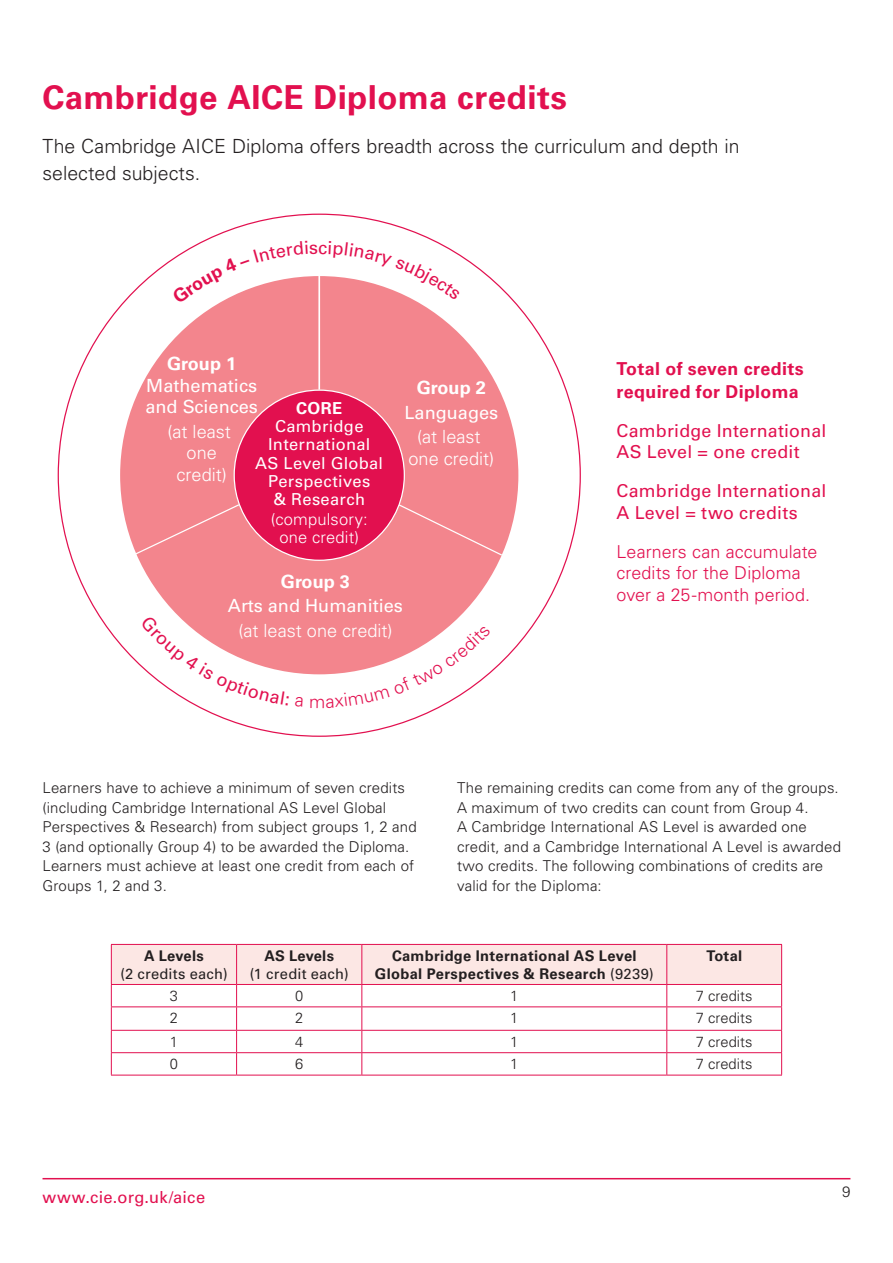
<style>
.page{position:relative;width:893px;height:1263px;background:#fff}
.page>*{position:absolute;margin:0;border:0;box-sizing:border-box;transform-origin:0 0}
.t1{font:700 33px "Univers LT Std";letter-spacing:.01em;color:#e2104f}
.t2{font:300 19.5px/27px "Univers LT Std";letter-spacing:.005em;color:#231f20}
.t3{font:300 18.15px/21.5px "Univers LT Std";color:#fff;text-align:center}
.t4{font:18.15px/21.5px "Univers LT Std";color:#fff}
.t5{font:700 18.15px "Univers LT Std";color:#fff}
.t6{font:17.85px/21.5px "Univers LT Std";letter-spacing:.015em;color:#e2104f}
.t7{font:300 17.85px/21.5px "Univers LT Std";letter-spacing:.005em;color:#e2104f}
.t8{font:700 17.85px/23.1px "Univers LT Std";letter-spacing:.02em;color:#e2104f}
.t9{font:16.5px/18.1px "Univers LT Std";letter-spacing:.015em;color:#fff;text-align:center}
.t10{font:300 16.5px/18.1px "Univers LT Std";letter-spacing:.01em;color:#fff;text-align:center}
.t11{font:16.5px "Univers LT Std";letter-spacing:.015em;color:#e2104f}
.t12{font:700 16.5px "Univers LT Std";color:#fff}
.t13{font:300 15px/19.5px "Univers LT Std";letter-spacing:.01em;color:#231f20}
.t14{font:700 14.7px/17.7px "Univers LT Std";letter-spacing:.02em;color:#231f20;text-align:center}
.t15{font:300 14.7px "Univers LT Std";letter-spacing:.005em;color:#231f20}
.t16{font:14.7px "Univers LT Std";letter-spacing:.015em;color:#231f20}
.s1{font-weight:400}
</style>
<div class="page">
<hr style="left:43px;top:1178px;width:807px;height:1px;background:#e2104f">
<svg style="left:111px;top:944px;width:671px;height:131px"></svg>
<hr style="left:111px;top:1075px;width:126px;height:1px;background:#e2104f">
<hr style="left:237px;top:1075px;width:125px;height:1px;background:#e2104f">
<hr style="left:362px;top:1075px;width:305px;height:1px;background:#e2104f">
<hr style="left:667px;top:1075px;width:115px;height:1px;background:#e2104f">
<div style="left:120px;top:276px;width:398px;height:398px;background:#f3858d;border-radius:50%"></div>
<div style="left:234px;top:390px;width:170px;height:170px;background:#e2104f;border-radius:50%"></div>
<svg style="left:132px;top:503px;width:108px;height:54px"></svg>
<svg style="left:397px;top:503px;width:106px;height:54px"></svg>
<hr style="left:318px;top:276px;width:2px;height:114px;background:#fff">
<svg style="left:171px;top:241px;width:289px;height:63px"></svg>
<svg style="left:140px;top:615px;width:148px;height:90px"></svg>
<svg style="left:311px;top:626px;width:180px;height:82px"></svg>
<h1 class="t1" style="left:43px;top:78px;width:526px">Cambridge AICE Diploma credits</h1>
<h2 class="t2" style="left:43px;top:133px;width:699px">The Cambridge AICE Diploma offers breadth across the curriculum and depth in selected subjects.</h2>
<p class="t5" style="left:167px;top:353px;width:71px">Group 1</p>
<p class="t4" style="left:145px;top:375px;width:114px">Mathematics and Sciences</p>
<p class="t3" style="left:167px;top:421px;width:65px">(at least one credit)</p>
<p class="t12" style="left:296px;top:399px;width:48px">CORE</p>
<p class="t9" style="left:255px;top:417px;width:129px">Cambridge<br>International<br>AS Level Global<br>Perspectives<br>&amp; Research</p>
<p class="t10" style="left:271px;top:510px;width:99px">(compulsory: one credit)</p>
<p class="t5" style="left:417px;top:377px;width:71px">Group 2</p>
<p class="t4" style="left:404px;top:402px;width:95px">Languages</p>
<p class="t3" style="left:408px;top:426px;width:87px">(at least one credit)</p>
<p class="t5" style="left:281px;top:571px;width:71px">Group 3</p>
<p class="t4" style="left:228px;top:595px;width:177px">Arts and Humanities</p>
<p class="t3" style="left:238px;top:620px;width:156px">(at least one credit)</p>
<p class="t8" style="left:617px;top:357px;width:189px">Total of seven credits required for Diploma</p>
<p class="t6" style="left:617px;top:420px;width:211px">Cambridge International<br>AS Level = one credit</p>
<p class="t6" style="left:617px;top:480px;width:211px">Cambridge International<br>A Level = two credits</p>
<p class="t7" style="left:617px;top:541px;width:202px">Learners can accumulate credits for the Diploma over a 25-month period.</p>
<p class="t13" style="left:43px;top:778px;width:376px">Learners have to achieve a minimum of seven credits (including Cambridge International AS Level Global Perspectives &amp; Research) from subject groups 1, 2 and 3 (and optionally Group 4) to be awarded the Diploma.<br>Learners must achieve at least one credit from each of Groups 1, 2 and 3.</p>
<p class="t13" style="left:457px;top:778px;width:385px">The remaining credits can come from any of the groups.<br>A maximum of two credits can count from Group 4.<br>A Cambridge International AS Level is awarded one credit, and a Cambridge International A Level is awarded two credits. The following combinations of credits are valid for the Diploma:</p>
<p class="t14" style="left:144px;top:947px;width:61px">A Levels</p>
<p class="t16" style="left:120px;top:965px;width:109px">(2 credits each)</p>
<p class="t14" style="left:264px;top:947px;width:71px">AS Levels</p>
<p class="t16" style="left:250px;top:965px;width:100px">(1 credit each)</p>
<p class="t14" style="left:375px;top:947px;width:280px">Cambridge International AS Level<br>Global Perspectives &amp; Research <span class="s1">(9239)</span></p>
<p class="t14" style="left:706px;top:947px;width:37px">Total</p>
<p class="t15" style="left:170px;top:987px;width:10px">3</p>
<p class="t15" style="left:295px;top:987px;width:10px">0</p>
<p class="t15" style="left:510px;top:987px;width:10px">1</p>
<p class="t15" style="left:696px;top:987px;width:58px">7 credits</p>
<p class="t15" style="left:170px;top:1009px;width:10px">2</p>
<p class="t15" style="left:295px;top:1009px;width:10px">2</p>
<p class="t15" style="left:510px;top:1009px;width:10px">1</p>
<p class="t15" style="left:696px;top:1009px;width:58px">7 credits</p>
<p class="t15" style="left:170px;top:1033px;width:10px">1</p>
<p class="t15" style="left:295px;top:1033px;width:10px">4</p>
<p class="t15" style="left:510px;top:1033px;width:10px">1</p>
<p class="t15" style="left:696px;top:1033px;width:58px">7 credits</p>
<p class="t15" style="left:170px;top:1055px;width:10px">0</p>
<p class="t15" style="left:295px;top:1055px;width:10px">6</p>
<p class="t15" style="left:510px;top:1055px;width:10px">1</p>
<p class="t15" style="left:696px;top:1055px;width:58px">7 credits</p>
<p class="t11" style="left:43px;top:1187px;width:164px">www.cie.org.uk/aice</p>
<p class="t13" style="left:842px;top:1182px;width:10px">9</p>
</div>
